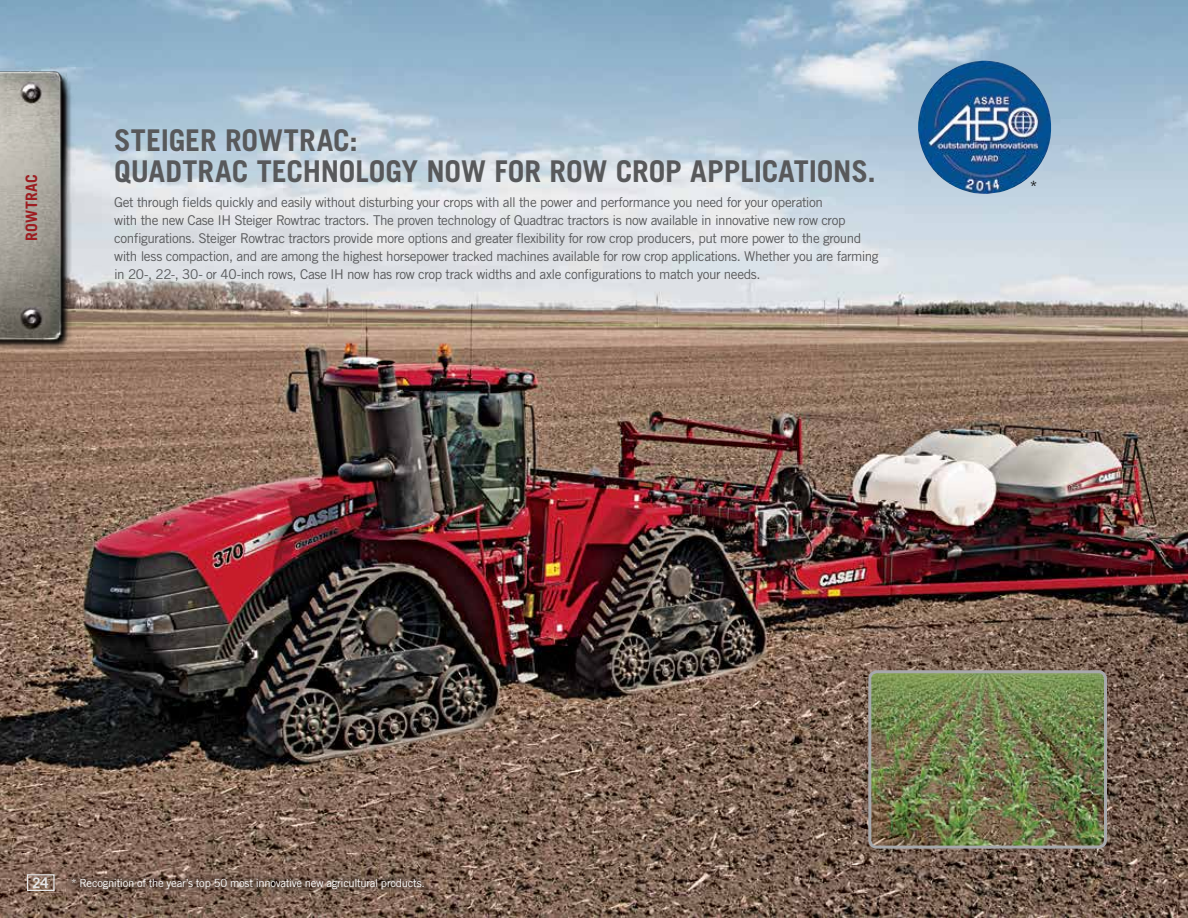
<style>
.page{position:relative;width:1188px;height:918px;background:#fff}
.page>*{position:absolute;margin:0;border:0;box-sizing:border-box;transform-origin:0 0}
.t1{font:700 30px/31.5px "Trade Gothic LT Std";letter-spacing:-.005em;color:#58595b}
.t2{font:700 15.75px "Trade Gothic LT Std";letter-spacing:.01em;color:#9d1d21}
.t3{font:15.6px "Trade Gothic LT Std";color:#000}
.t4{font:700 14.55px "Trade Gothic LT Std";color:#e6e7e8}
.t5{font:13.5px/18px "Trade Gothic LT Std";letter-spacing:-.035em;color:#58595b}
.t6{font:11.25px "Trade Gothic LT Std";letter-spacing:-.025em;color:#fff}
</style>
<div class="page">
<img style="left:0;top:0;width:1188px;height:918px">
<div style="left:27px;top:874px;width:28px;height:17px;border:1px solid #e6e7e8"></div>
<img style="left:0;top:66px;width:79px;height:295px">
<img style="left:872px;top:672px;width:234px;height:175px">
<div style="left:868px;top:670px;width:239px;height:179px;border:3px solid #a7a9ac;border-radius:7px"></div>
<div style="left:66px;top:872px;width:365px;height:23px;background:#000;opacity:.4"></div>
<img style="left:918px;top:61px;width:134px;height:133px">
<p class="t2" style="left:22px;top:241px;width:68px;rotate:-90deg">ROWTRAC</p>
<h1 class="t1" style="left:114px;top:124px;width:763px">STEIGER ROWTRAC:<br>QUADTRAC TECHNOLOGY NOW FOR ROW CROP APPLICATIONS.</h1>
<p class="t5" style="left:114px;top:193px;width:766px">Get through fields quickly and easily without disturbing your crops with all the power and performance you need for your operation<br>with the new Case IH Steiger Rowtrac tractors. The proven technology of Quadtrac tractors is now available in innovative new row crop configurations. Steiger Rowtrac tractors provide more options and greater flexibility for row crop producers, put more power to the ground with less compaction, and are among the highest horsepower tracked machines available for row crop applications. Whether you are farming in 20-, 22-, 30- or 40-inch rows, Case IH now has row crop track widths and axle configurations to match your needs.</p>
<p class="t3" style="left:1030px;top:177px;width:9px">*</p>
<p class="t4" style="left:33px;top:874px;width:18px">24</p>
<p class="t6" style="left:71px;top:876px;width:355px">* Recognition of the year’s top 50 most innovative new agricultural products.</p>
</div>
